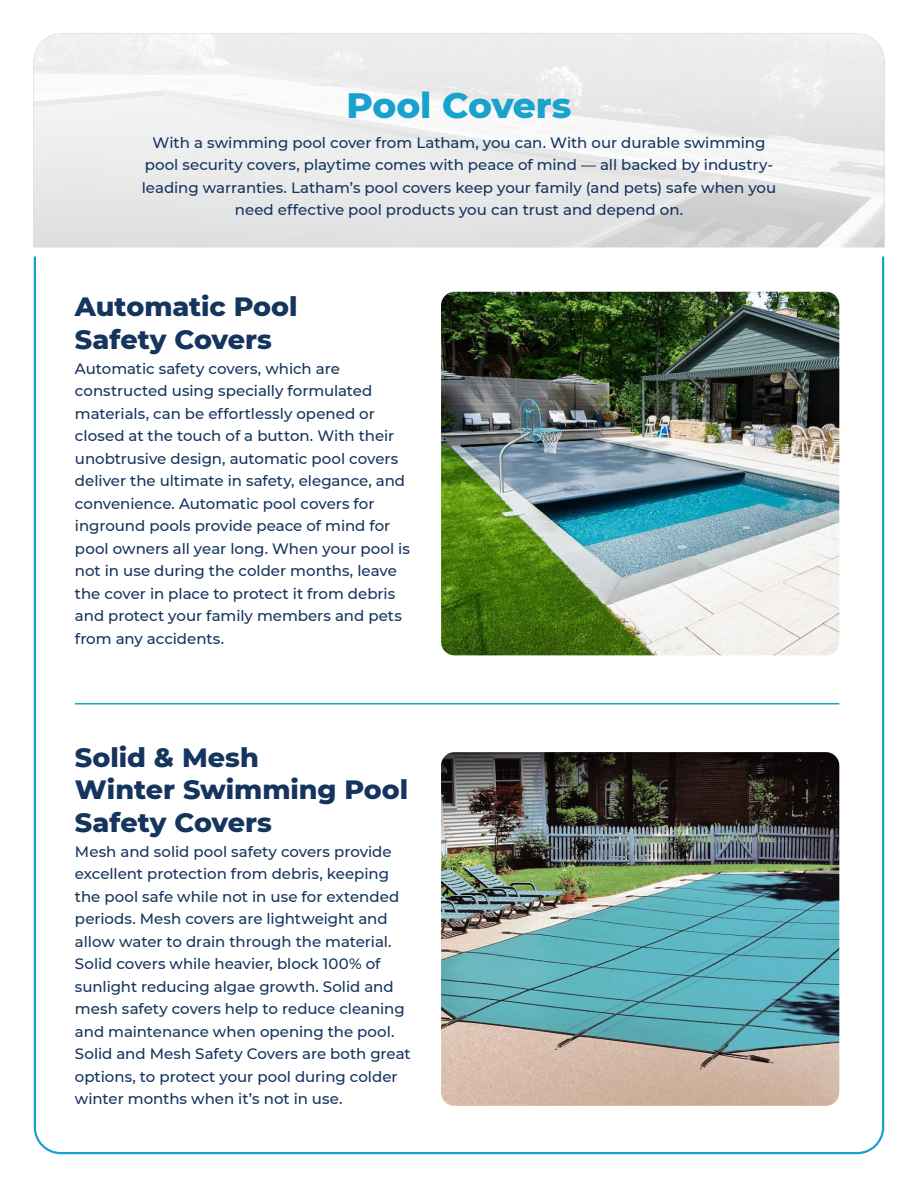
<style>
.page{position:relative;width:918px;height:1188px;background:#fff}
.page>*{position:absolute;margin:0;border:0;box-sizing:border-box;transform-origin:0 0}
.t1{font:800 36px "Montserrat";letter-spacing:-.01em;color:#18a2ce}
.t2{font:800 27px/32.4px "Montserrat";color:#15345e}
.t3{font:500 15px/22.5px "Montserrat";letter-spacing:-.005em;color:#15345e}
</style>
<div class="page">
<svg style="left:34px;top:34px;width:850px;height:214px;fill:#ebebeb"></svg>
<img style="left:441px;top:292px;width:398px;height:363px">
<img style="left:441px;top:752px;width:398px;height:354px">
<hr style="left:75px;top:703px;width:764px;height:1px;background:#18a2ce">
<p class="t1" style="left:347px;top:79px;width:226px">Pool Covers</p>
<p class="t3" style="left:142px;top:131px;width:636px;text-align:center">With a swimming pool cover from Latham, you can. With our durable swimming pool security covers, playtime comes with peace of mind — all backed by industry&shy;leading warranties. Latham’s pool covers keep your family (and pets) safe when you need effective pool products you can trust and depend on.</p>
<p class="t2" style="left:75px;top:289px;width:224px">Automatic Pool<br>Safety Covers</p>
<p class="t3" style="left:75px;top:357px;width:337px">Automatic safety covers, which are constructed using specially formulated materials, can be effortlessly opened or closed at the touch of a button. With their unobtrusive design, automatic pool covers deliver the ultimate in safety, elegance, and convenience. Automatic pool covers for inground pools provide peace of mind for pool owners all year long. When your pool is not in use during the colder months, leave the cover in place to protect it from debris and protect your family members and pets from any accidents.</p>
<p class="t2" style="left:75px;top:740px;width:335px">Solid &amp; Mesh<br>Winter Swimming Pool<br>Safety Covers</p>
<p class="t3" style="left:75px;top:840px;width:337px">Mesh and solid pool safety covers provide excellent protection from debris, keeping the pool safe while not in use for extended periods. Mesh covers are lightweight and allow water to drain through the material.<br>Solid covers while heavier, block 100% of sunlight reducing algae growth. Solid and mesh safety covers help to reduce cleaning and maintenance when opening the pool.<br>Solid and Mesh Safety Covers are both great options, to protect your pool during colder winter months when it’s not in use.</p>
</div>
